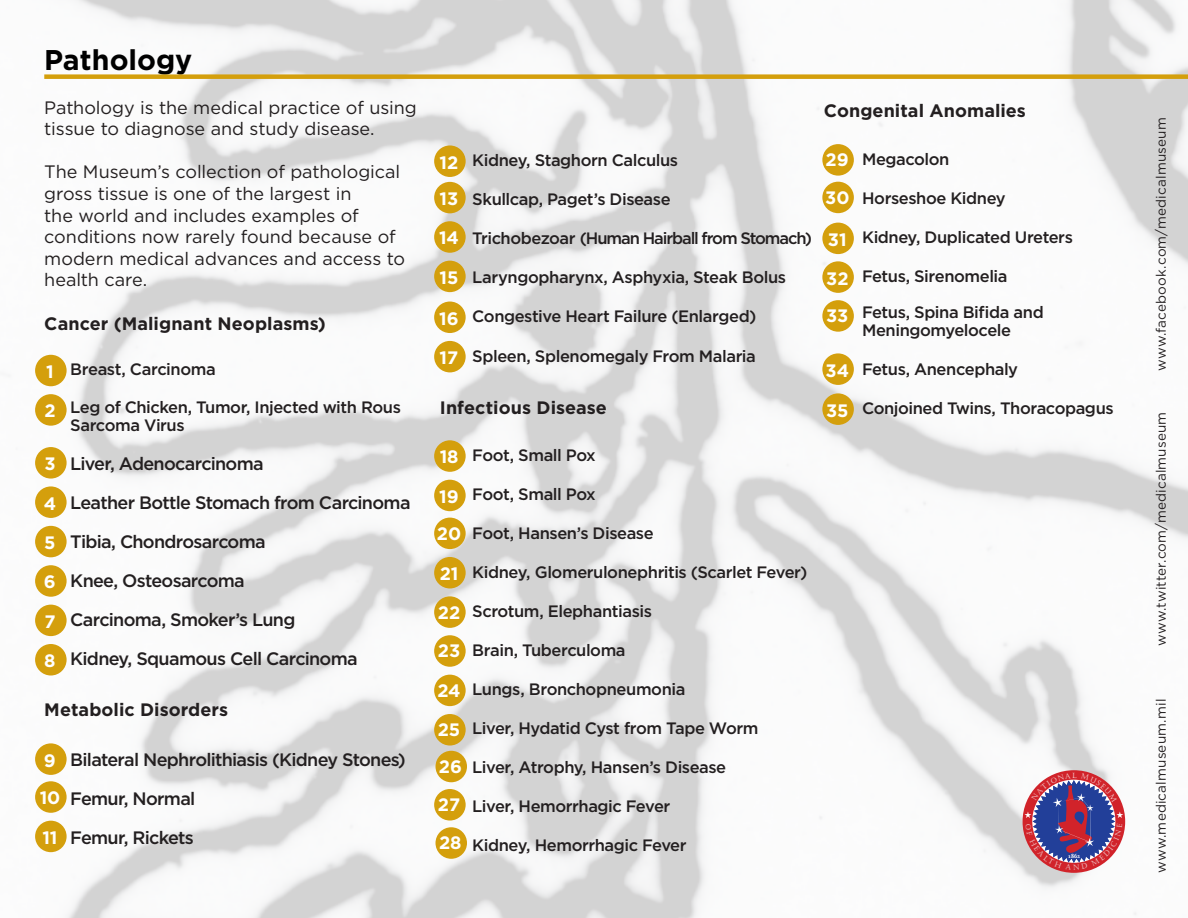
<style>
.page{position:relative;width:1188px;height:918px;background:#fff}
.page>*{position:absolute;margin:0;border:0;box-sizing:border-box;transform-origin:0 0}
.t1{font:700 28.5px "Gotham HTF";color:#000}
.t2{font:18px/21.6px "Gotham HTF";letter-spacing:-.005em;color:#231f20}
.t3{font:500 18px/39px "Gotham HTF";letter-spacing:-.04em;color:#231f20}
.t4{font:700 18px "Gotham HTF";letter-spacing:.005em;color:#231f20}
.t5{font:700 18px/39.2px "Gotham HTF";color:#fff;text-align:justify}
.t6{font:500 16.5px/18px "Gotham HTF";letter-spacing:-.025em;color:#231f20}
.t7{font:500 16.5px "Gotham HTF";letter-spacing:-.065em;color:#231f20}
.t8{font:13.5px "Gotham HTF";letter-spacing:.015em;color:#231f20}
.t9{font:6px "Nexus Serif Bold SC";color:#fff}
</style>
<div class="page">
<img style="left:35px;top:0;width:1153px;height:918px">
<div style="left:44px;top:74px;width:1144px;height:5px;background:#d49f0c"></div>
<div style="left:35px;top:355px;width:32px;height:31px;background:#d49f0c;border-radius:50%"></div>
<div style="left:434px;top:145px;width:32px;height:32px;background:#d49f0c;border-radius:50%"></div>
<div style="left:436px;top:751px;width:31px;height:31px;background:#d49f0c;border-radius:50%"></div>
<div style="left:35px;top:394px;width:32px;height:32px;background:#d49f0c;border-radius:50%"></div>
<div style="left:434px;top:182px;width:32px;height:31px;background:#d49f0c;border-radius:50%"></div>
<div style="left:434px;top:789px;width:32px;height:32px;background:#d49f0c;border-radius:50%"></div>
<div style="left:35px;top:447px;width:32px;height:32px;background:#d49f0c;border-radius:50%"></div>
<div style="left:434px;top:221px;width:32px;height:32px;background:#d49f0c;border-radius:50%"></div>
<div style="left:436px;top:827px;width:31px;height:32px;background:#d49f0c;border-radius:50%"></div>
<div style="left:35px;top:486px;width:32px;height:32px;background:#d49f0c;border-radius:50%"></div>
<div style="left:434px;top:261px;width:32px;height:31px;background:#d49f0c;border-radius:50%"></div>
<div style="left:822px;top:144px;width:32px;height:32px;background:#d49f0c;border-radius:50%"></div>
<div style="left:35px;top:526px;width:32px;height:31px;background:#d49f0c;border-radius:50%"></div>
<div style="left:434px;top:302px;width:32px;height:31px;background:#d49f0c;border-radius:50%"></div>
<div style="left:822px;top:182px;width:32px;height:31px;background:#d49f0c;border-radius:50%"></div>
<div style="left:35px;top:565px;width:32px;height:32px;background:#d49f0c;border-radius:50%"></div>
<div style="left:434px;top:341px;width:32px;height:31px;background:#d49f0c;border-radius:50%"></div>
<div style="left:822px;top:223px;width:32px;height:31px;background:#d49f0c;border-radius:50%"></div>
<div style="left:35px;top:605px;width:32px;height:31px;background:#d49f0c;border-radius:50%"></div>
<div style="left:434px;top:440px;width:32px;height:32px;background:#d49f0c;border-radius:50%"></div>
<div style="left:822px;top:261px;width:32px;height:32px;background:#d49f0c;border-radius:50%"></div>
<div style="left:35px;top:644px;width:32px;height:32px;background:#d49f0c;border-radius:50%"></div>
<div style="left:434px;top:480px;width:32px;height:31px;background:#d49f0c;border-radius:50%"></div>
<div style="left:822px;top:300px;width:32px;height:32px;background:#d49f0c;border-radius:50%"></div>
<div style="left:35px;top:743px;width:32px;height:32px;background:#d49f0c;border-radius:50%"></div>
<div style="left:434px;top:518px;width:32px;height:31px;background:#d49f0c;border-radius:50%"></div>
<div style="left:822px;top:353px;width:32px;height:32px;background:#d49f0c;border-radius:50%"></div>
<div style="left:822px;top:393px;width:32px;height:32px;background:#d49f0c;border-radius:50%"></div>
<div style="left:35px;top:781px;width:32px;height:32px;background:#d49f0c;border-radius:50%"></div>
<div style="left:434px;top:557px;width:32px;height:31px;background:#d49f0c;border-radius:50%"></div>
<div style="left:35px;top:821px;width:32px;height:31px;background:#d49f0c;border-radius:50%"></div>
<div style="left:434px;top:596px;width:32px;height:32px;background:#d49f0c;border-radius:50%"></div>
<div style="left:434px;top:635px;width:32px;height:32px;background:#d49f0c;border-radius:50%"></div>
<div style="left:434px;top:675px;width:32px;height:31px;background:#d49f0c;border-radius:50%"></div>
<div style="left:434px;top:714px;width:32px;height:32px;background:#d49f0c;border-radius:50%"></div>
<div style="left:1023px;top:770px;width:102px;height:103px;background:#d1232a;border-radius:50%"></div>
<svg style="left:1025px;top:773px;width:98px;height:97px"></svg>
<h1 class="t1" style="left:44px;top:44px;width:149px">Pathology</h1>
<p class="t2" style="left:44px;top:96px;width:374px">Pathology is the medical practice of using tissue to diagnose and study disease.</p>
<p class="t2" style="left:44px;top:161px;width:362px">The Museum’s collection of pathological gross tissue is one of the largest in<br>the world and includes examples of conditions now rarely found because of modern medical advances and access to health care.</p>
<p class="t4" style="left:44px;top:313px;width:283px">Cancer (Malignant Neoplasms)</p>
<p class="t5" style="left:46px;top:352px;width:9px">1</p>
<p class="t5" style="left:44px;top:391px;width:13px">2</p>
<p class="t5" style="left:44px;top:444px;width:13px">3</p>
<p class="t5" style="left:44px;top:483px;width:14px">4</p>
<p class="t5" style="left:44px;top:523px;width:13px">5</p>
<p class="t5" style="left:44px;top:562px;width:13px">6</p>
<p class="t5" style="left:45px;top:601px;width:13px">7</p>
<p class="t5" style="left:44px;top:641px;width:13px">8</p>
<p class="t6" style="left:70px;top:360px;width:147px">Breast, Carcinoma</p>
<p class="t6" style="left:70px;top:398px;width:332px">Leg of Chicken, Tumor, Injected with Rous<br>Sarcoma Virus</p>
<p class="t3" style="left:70px;top:444px;width:342px">Liver, Adenocarcinoma<br>Leather Bottle Stomach from Carcinoma<br>Tibia, Chondrosarcoma<br>Knee, Osteosarcoma<br>Carcinoma, Smoker’s Lung<br>Kidney, Squamous Cell Carcinoma</p>
<p class="t4" style="left:44px;top:699px;width:185px">Metabolic Disorders</p>
<p class="t5" style="left:44px;top:740px;width:13px">9</p>
<p class="t5" style="left:40px;top:778px;width:22px">10</p>
<p class="t5" style="left:42px;top:817px;width:17px">11</p>
<p class="t3" style="left:70px;top:740px;width:337px">Bilateral Nephrolithiasis (Kidney Stones)<br>Femur, Normal<br>Femur, Rickets</p>
<p class="t5" style="left:440px;top:142px;width:20px">12</p>
<p class="t5" style="left:440px;top:179px;width:20px">13</p>
<p class="t5" style="left:439px;top:218px;width:21px">14</p>
<p class="t5" style="left:440px;top:257px;width:20px">15</p>
<p class="t5" style="left:439px;top:298px;width:21px">16</p>
<p class="t5" style="left:440px;top:338px;width:20px">17</p>
<p class="t6" style="left:472px;top:151px;width:207px">Kidney, Staghorn Calculus</p>
<p class="t6" style="left:472px;top:190px;width:200px">Skullcap, Paget’s Disease</p>
<p class="t7" style="left:472px;top:229px;width:341px">Trichobezoar (Human Hairball from Stomach)</p>
<p class="t6" style="left:472px;top:268px;width:315px">Laryngopharynx, Asphyxia, Steak Bolus</p>
<p class="t6" style="left:472px;top:307px;width:286px">Congestive Heart Failure (Enlarged)</p>
<p class="t6" style="left:472px;top:347px;width:285px">Spleen, Splenomegaly From Malaria</p>
<p class="t4" style="left:440px;top:398px;width:169px">Infectious Disease</p>
<p class="t5" style="left:440px;top:437px;width:20px">18</p>
<p class="t5" style="left:439px;top:476px;width:21px">19</p>
<p class="t5" style="left:437px;top:514px;width:26px">20</p>
<p class="t5" style="left:440px;top:554px;width:20px">21</p>
<p class="t5" style="left:437px;top:592px;width:25px">22<br>23<br>24<br>25</p>
<p class="t5" style="left:439px;top:747px;width:25px">26</p>
<p class="t5" style="left:438px;top:785px;width:24px">27</p>
<p class="t5" style="left:439px;top:823px;width:24px">28</p>
<p class="t6" style="left:472px;top:446px;width:125px">Foot, Small Pox</p>
<p class="t6" style="left:472px;top:485px;width:125px">Foot, Small Pox</p>
<p class="t6" style="left:472px;top:524px;width:183px">Foot, Hansen’s Disease</p>
<p class="t6" style="left:472px;top:563px;width:337px">Kidney, Glomerulonephritis (Scarlet Fever)</p>
<p class="t6" style="left:472px;top:602px;width:181px">Scrotum, Elephantiasis</p>
<p class="t6" style="left:472px;top:641px;width:155px">Brain, Tuberculoma</p>
<p class="t6" style="left:472px;top:680px;width:215px">Lungs, Bronchopneumonia</p>
<p class="t6" style="left:472px;top:719px;width:288px">Liver, Hydatid Cyst from Tape Worm</p>
<p class="t6" style="left:472px;top:758px;width:256px">Liver, Atrophy, Hansen’s Disease</p>
<p class="t6" style="left:472px;top:797px;width:200px">Liver, Hemorrhagic Fever</p>
<p class="t6" style="left:472px;top:836px;width:216px">Kidney, Hemorrhagic Fever</p>
<p class="t4" style="left:824px;top:101px;width:204px">Congenital Anomalies</p>
<p class="t5" style="left:826px;top:140px;width:25px">29</p>
<p class="t5" style="left:825px;top:178px;width:26px">30</p>
<p class="t5" style="left:828px;top:219px;width:20px">31</p>
<p class="t5" style="left:826px;top:258px;width:24px">32</p>
<p class="t5" style="left:826px;top:296px;width:24px">33</p>
<p class="t5" style="left:826px;top:350px;width:25px">34</p>
<p class="t5" style="left:826px;top:390px;width:24px">35</p>
<p class="t6" style="left:862px;top:150px;width:89px">Megacolon</p>
<p class="t6" style="left:862px;top:189px;width:145px">Horseshoe Kidney</p>
<p class="t6" style="left:862px;top:228px;width:212px">Kidney, Duplicated Ureters</p>
<p class="t6" style="left:862px;top:258px;width:183px;line-height:36px">Fetus, Sirenomelia<br>Fetus, Spina Bifida and</p>
<p class="t6" style="left:862px;top:321px;width:151px">Meningomyelocele</p>
<p class="t6" style="left:862px;top:360px;width:158px">Fetus, Anencephaly</p>
<p class="t6" style="left:862px;top:399px;width:253px">Conjoined Twins, Thoracopagus</p>
<p class="t9" style="left:1068px;top:852px;width:14px">1862</p>
<p class="t8" style="left:1153px;top:371px;width:255px;rotate:-90deg">www.facebook.com/medicalmuseum</p>
<p class="t8" style="left:1153px;top:646px;width:236px;rotate:-90deg">www.twitter.com/medicalmuseum</p>
<p class="t8" style="left:1153px;top:873px;width:176px;rotate:-90deg">www.medicalmuseum.mil</p>
</div>
